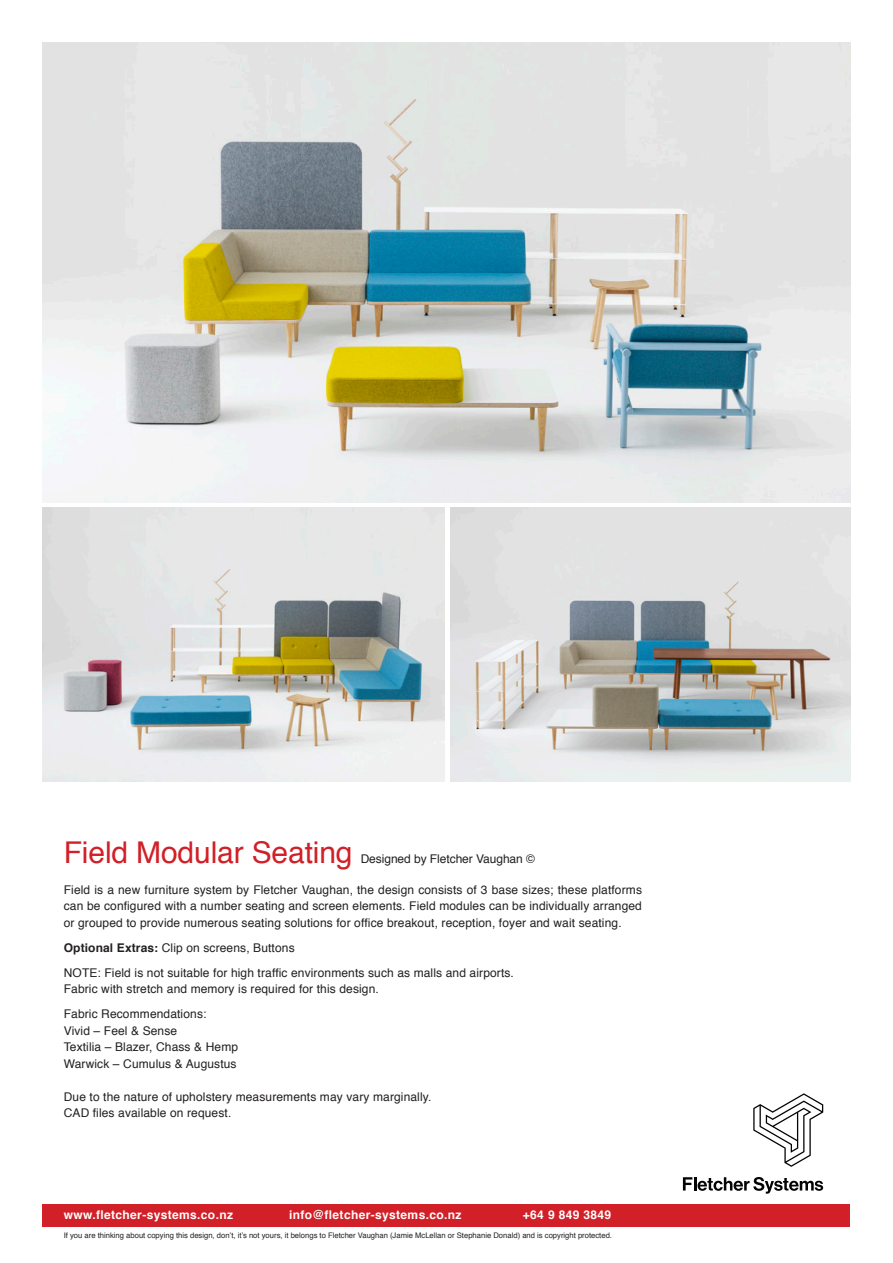
<style>
.page{position:relative;width:893px;height:1263px;background:#fff}
.page>*{position:absolute;margin:0;border:0;box-sizing:border-box;transform-origin:0 0}
.product_name{font:30px "Helvetica";letter-spacing:-.005em;color:#d12027}
.product_name-2{font:12px/16.5px "Helvetica";letter-spacing:.01em;color:#231f20;text-align:justify}
.t1{font:700 12px "Helvetica";letter-spacing:.03em;color:#fff}
.t2{font:7.65px "Helvetica";color:#231f20}
.s1{font-weight:700}
</style>
<div class="page">
<div style="left:43px;top:1204px;width:807px;height:23px;background:#d12027"></div>
<svg style="left:753px;top:1093px;width:70px;height:74px"></svg>
<svg style="left:683px;top:1177px;width:140px;height:17px"></svg>
<img style="left:43px;top:43px;width:807px;height:459px">
<img style="left:43px;top:508px;width:402px;height:273px">
<img style="left:450px;top:508px;width:400px;height:273px">
<p class="product_name" style="left:64px;top:830px;width:290px">Field Modular Seating</p>
<p class="product_name-2" style="left:361px;top:851px;width:176px">Designed by Fletcher Vaughan ©</p>
<p class="product_name-2" style="left:64px;top:881px;width:580px">Field is a new furniture system by Fletcher Vaughan, the design consists of 3 base sizes; these platforms can be configured with a number seating and screen elements. Field modules can be individually arranged or grouped to provide numerous seating solutions for office breakout, reception, foyer and wait seating.</p>
<p class="product_name-2" style="left:64px;top:939px;width:232px"><span class="s1">Optional Extras:</span> Clip on screens, Buttons</p>
<p class="product_name-2" style="left:64px;top:964px;width:452px">NOTE: Field is not suitable for high traffic environments such as malls and airports.</p>
<p class="product_name-2" style="left:64px;top:981px;width:317px">Fabric with stretch and memory is required for this design.</p>
<p class="product_name-2" style="left:64px;top:1006px;width:144px">Fabric Recommendations:</p>
<p class="product_name-2" style="left:64px;top:1022px;width:115px">Vivid – Feel &amp; Sense</p>
<p class="product_name-2" style="left:64px;top:1039px;width:176px">Textilia – Blazer, Chass &amp; Hemp</p>
<p class="product_name-2" style="left:64px;top:1055px;width:174px">Warwick – Cumulus &amp; Augustus</p>
<p class="product_name-2" style="left:64px;top:1088px;width:369px">Due to the nature of upholstery measurements may vary marginally.</p>
<p class="product_name-2" style="left:64px;top:1105px;width:169px">CAD files available on request.</p>
<p class="t1" style="left:64px;top:1205px;width:171px">www.fletcher-systems.co.nz</p>
<p class="t1" style="left:289px;top:1205px;width:174px">info@fletcher-systems.co.nz</p>
<p class="t1" style="left:523px;top:1205px;width:90px">+64 9 849 3849</p>
<p class="t2" style="left:64px;top:1230px;width:550px">If you are thinking about copying this design, don’t, it’s not yours, it belongs to Fletcher Vaughan (Jamie McLellan or Stephanie Donald) and is copyright protected.</p>
</div>
